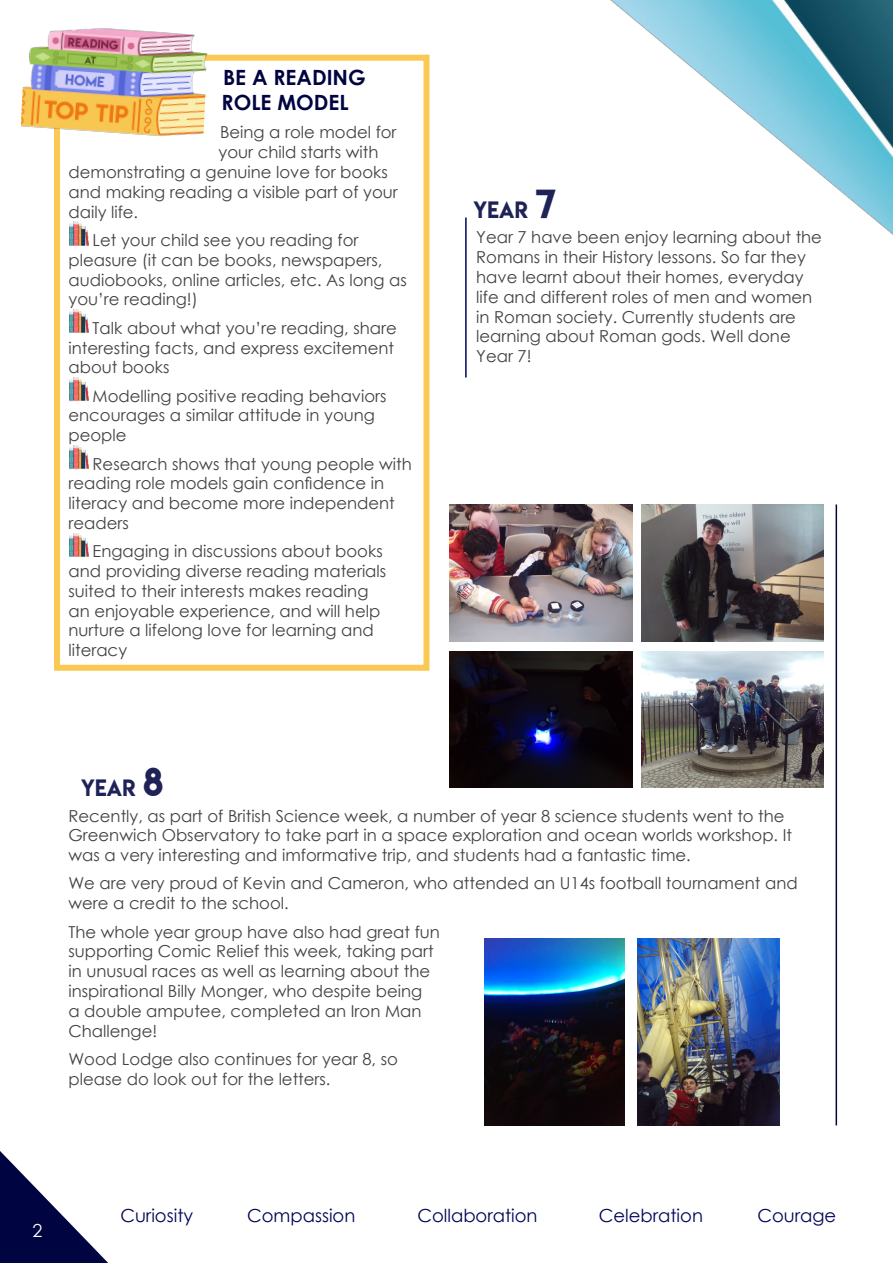
<style>
.page{position:relative;width:893px;height:1263px;background:#fff}
.page>*{position:absolute;margin:0;border:0;box-sizing:border-box;transform-origin:0 0}
.t1{font:700 21px/25.2px "Century Gothic";color:#000440}
.t2{font:21px "Lemon Milk";color:#1f2257}
.t3{font:18px "Century Gothic";color:#000557}
.t4{font:18px "Century Gothic";color:#fff}
.t5{font:16.5px/19.8px "Century Gothic";color:#424241}
.s1{font-size:36px}
</style>
<div class="page">
<svg style="left:0;top:1151px;width:108px;height:112px"></svg>
<img style="left:610px;top:0;width:283px;height:235px">
<hr style="left:836px;top:504px;width:1px;height:621px;background:#000440">
<hr style="left:465px;top:218px;width:2px;height:159px;background:#000557">
<div style="left:54px;top:55px;width:375px;height:616px;border:6px solid #fac953"></div>
<img style="left:21px;top:28px;width:187px;height:117px">
<img style="left:69px;top:222px;width:19px;height:23px">
<img style="left:69px;top:309px;width:19px;height:24px">
<img style="left:69px;top:377px;width:19px;height:24px">
<img style="left:69px;top:445px;width:19px;height:24px">
<img style="left:69px;top:533px;width:19px;height:24px">
<img style="left:450px;top:504px;width:182px;height:137px">
<img style="left:450px;top:651px;width:182px;height:137px">
<img style="left:642px;top:651px;width:181px;height:137px">
<img style="left:638px;top:939px;width:141px;height:186px">
<img style="left:485px;top:939px;width:140px;height:186px">
<img style="left:641px;top:504px;width:182px;height:137px">
<p class="t1" style="left:222px;top:64px;width:146px">BE A READING<br>ROLE MODEL</p>
<p class="t5" style="left:220px;top:122px;width:178px">Being a role model for</p>
<p class="t5" style="left:219px;top:142px;width:161px">your child starts with</p>
<p class="t5" style="left:69px;top:162px;width:321px">demonstrating a genuine love for books</p>
<p class="t5" style="left:69px;top:182px;width:331px">and making reading a visible part of your</p>
<p class="t5" style="left:69px;top:202px;width:71px">daily life.</p>
<p class="t5" style="left:69px;top:230px;width:340px;text-indent:24px">Let your child see you reading for pleasure (it can be books, newspapers, audiobooks, online articles, etc. As long as you’re reading!)</p>
<p class="t5" style="left:69px;top:318px;width:330px;text-indent:24px">Talk about what you’re reading, share interesting facts, and express excitement about books</p>
<p class="t5" style="left:69px;top:385px;width:320px;text-indent:24px">Modelling positive reading behaviors encourages a similar attitude in young people</p>
<p class="t5" style="left:69px;top:453px;width:345px;text-indent:24px">Research shows that young people with reading role models gain confidence in literacy and become more independent readers</p>
<p class="t5" style="left:69px;top:541px;width:319px;text-indent:24px">Engaging in discussions about books and providing diverse reading materials suited to their interests makes reading an enjoyable experience, and will help nurture a lifelong love for learning and literacy</p>
<p class="t2" style="left:81px;top:773px;width:84px">YEAR <span class="s1">8</span></p>
<p class="t2" style="left:473px;top:194px;width:85px">YEAR <span class="s1">7</span></p>
<p class="t5" style="left:476px;top:227px;width:347px">Year 7 have been enjoy learning about the Romans in their History lessons. So far they have learnt about their homes, everyday life and different roles of men and women in Roman society. Currently students are learning about Roman gods. Well done Year 7!</p>
<p class="t5" style="left:68px;top:805px;width:725px">Recently, as part of British Science week, a number of year 8 science students went to the<br>Greenwich Observatory to take part in a space exploration and ocean worlds workshop. It was a very interesting and imformative trip, and students had a fantastic time.</p>
<p class="t5" style="left:68px;top:873px;width:731px">We are very proud of Kevin and Cameron, who attended an U14s football tournament and were a credit to the school.</p>
<p class="t5" style="left:68px;top:921px;width:373px">The whole year group have also had great fun supporting Comic Relief this week, taking part in unusual races as well as learning about the inspirational Billy Monger, who despite being<br>a double amputee, completed an Iron Man Challenge!</p>
<p class="t5" style="left:68px;top:1049px;width:331px">Wood Lodge also continues for year 8, so please do look out for the letters.</p>
<p class="t4" style="left:33px;top:1218px;width:11px">2</p>
<p class="t3" style="left:120px;top:1203px;width:74px">Curiosity</p>
<p class="t3" style="left:247px;top:1203px;width:110px">Compassion</p>
<p class="t3" style="left:417px;top:1203px;width:122px">Collaboration</p>
<p class="t3" style="left:599px;top:1203px;width:106px">Celebration</p>
<p class="t3" style="left:757px;top:1203px;width:80px">Courage</p>
</div>
